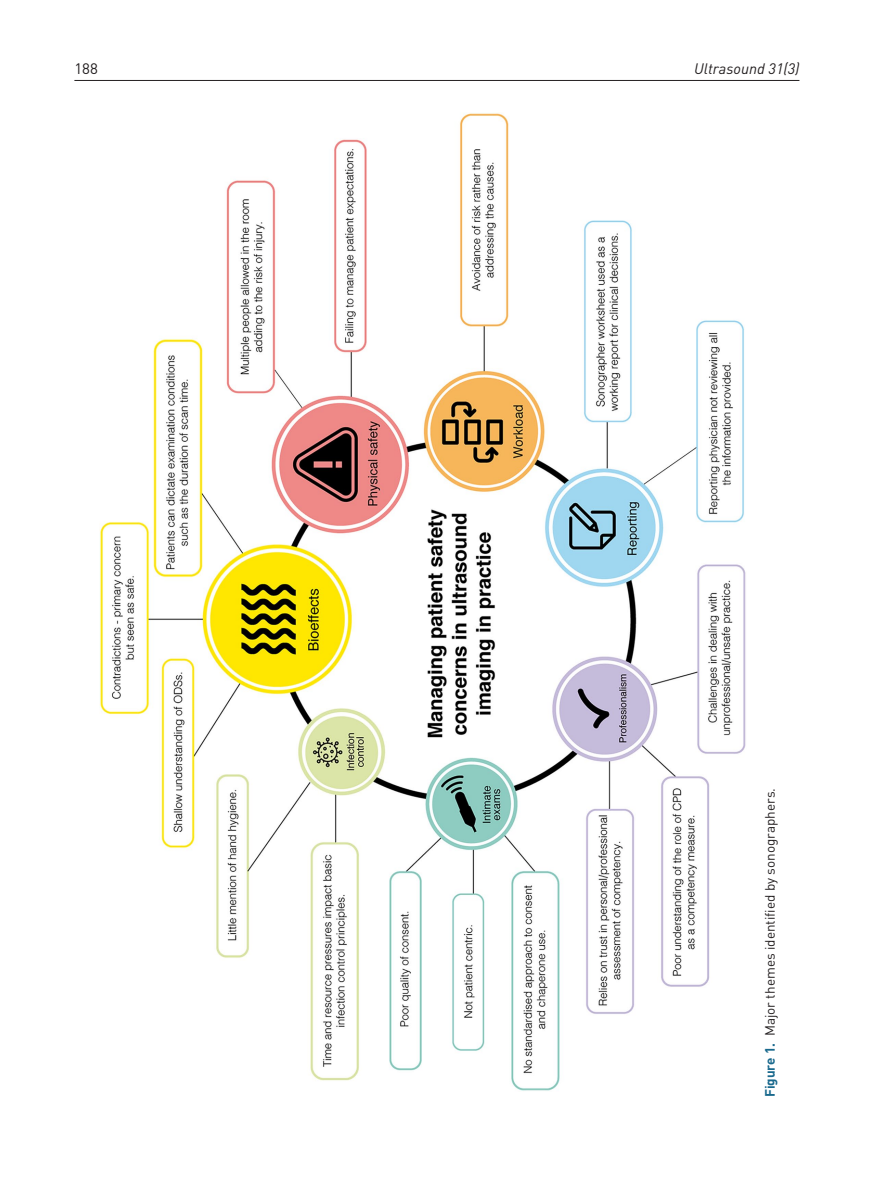
<style>
.page{position:relative;width:893px;height:1191px;background:#fff}
.page>*{position:absolute;margin:0;border:0;box-sizing:border-box;transform-origin:0 0}
.t1{font:italic 15px "DIN";color:#231f20}
.t2{font:15px "DIN";color:#231f20}
.t3{font:13.5px "DIN";color:#231f20}
.s1{font-weight:700;color:#19698d}
</style>
<div class="page">
<hr style="left:74px;top:80px;width:725px;height:1px;background:#231f20">
<img style="left:99px;top:113px;width:647px;height:978px">
<p class="t2" style="left:74px;top:59px;width:25px">188</p>
<p class="t1" style="left:694px;top:59px;width:107px">Ultrasound 31(3)</p>
<p class="t3" style="left:761px;top:1097px;width:311px;rotate:-90deg"><span class="s1">Figure 1.</span> Major themes identified by sonographers.</p>
</div>
